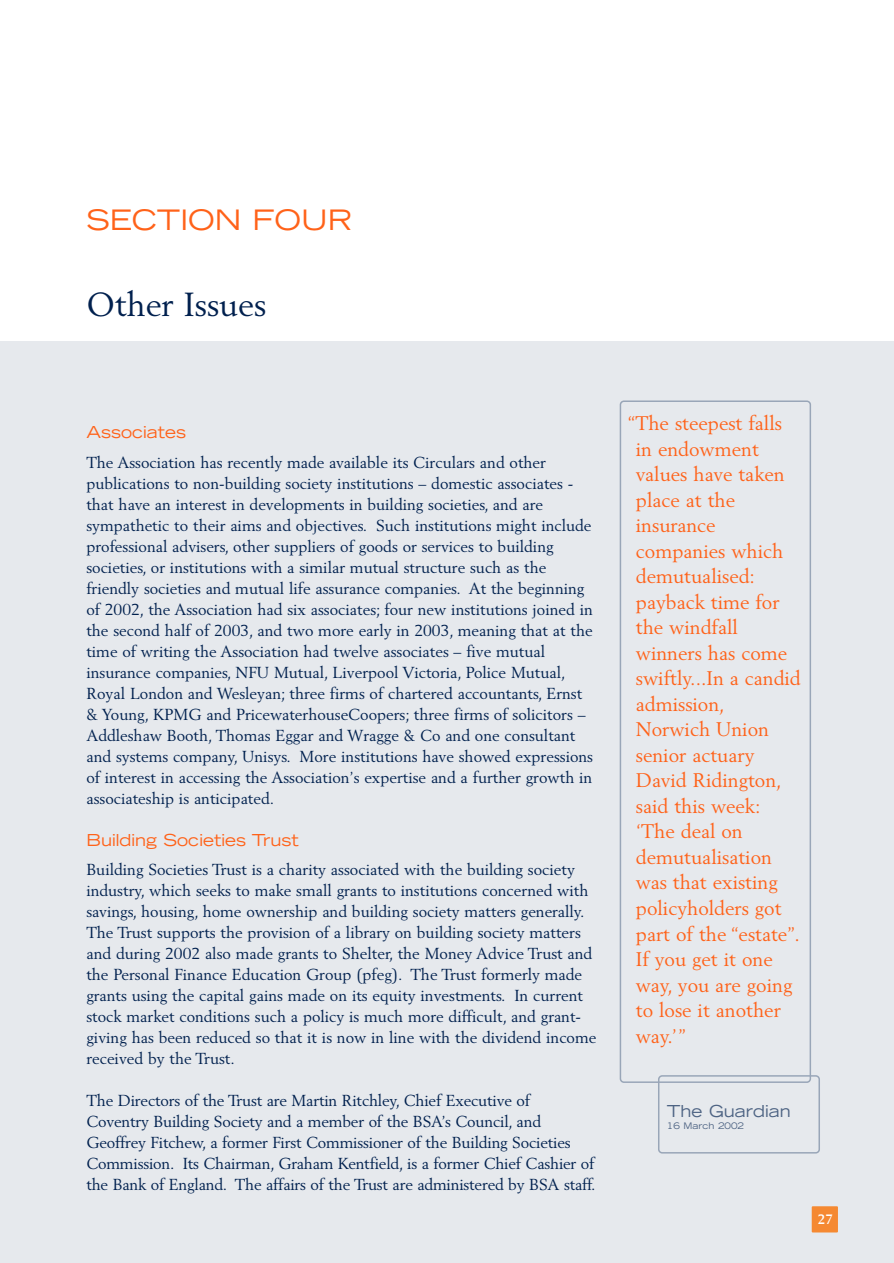
<style>
.page{position:relative;width:894px;height:1263px;background:#fff}
.page>*{position:absolute;margin:0;border:0;box-sizing:border-box;transform-origin:0 0}
.t1{font:33px "Berling";color:#00204e}
.t2{font:expanded 28.2px "Trade Gothic LH";color:#ff6219}
.t3{font:19.5px/25.5px "Berling";color:#ff6219}
.t4{font:expanded 16.5px "Trade Gothic LH";color:#ff6219}
.t5{font:expanded 16.5px "Trade Gothic LH";color:#4d6383}
.t6{font:15.75px/21px "Berling";color:#00204e}
.t7{font:700 13.5px "Berling";color:#fff}
.t8{font:expanded 9px "Trade Gothic LH";color:#4d6383}
</style>
<div class="page">
<div style="left:0;top:341px;width:894px;height:922px;background:#e6e9ed"></div>
<h2 class="t2" style="left:86px;top:210px;width:268px">SECTION FOUR</h2>
<h1 class="t1" style="left:86px;top:289px;width:181px">Other Issues</h1>
<p class="t4" style="left:86px;top:426px;width:101px">Associates</p>
<p class="t6" style="left:86px;top:452px;width:508px">The Association has recently made available its Circulars and other publications to non-building society institutions – domestic associates - that have an interest in developments in building societies, and are sympathetic to their aims and objectives. Such institutions might include professional advisers, other suppliers of goods or services to building societies, or institutions with a similar mutual structure such as the friendly societies and mutual life assurance companies. At the beginning of 2002, the Association had six associates; four new institutions joined in the second half of 2003, and two more early in 2003, meaning that at the time of writing the Association had twelve associates – five mutual insurance companies, NFU Mutual, Liverpool Victoria, Police Mutual, Royal London and Wesleyan; three firms of chartered accountants, Ernst &amp; Young, KPMG and PricewaterhouseCoopers; three firms of solicitors – Addleshaw Booth, Thomas Eggar and Wragge &amp; Co and one consultant and systems company, Unisys. More institutions have showed expressions of interest in accessing the Association’s expertise and a further growth in associateship is anticipated.</p>
<p class="t4" style="left:86px;top:833px;width:214px">Building Societies Trust</p>
<p class="t6" style="left:86px;top:860px;width:511px">Building Societies Trust is a charity associated with the building society industry, which seeks to make small grants to institutions concerned with savings, housing, home ownership and building society matters generally.<br>The Trust supports the provision of a library on building society matters and during 2002 also made grants to Shelter, the Money Advice Trust and the Personal Finance Education Group (pfeg). The Trust formerly made grants using the capital gains made on its equity investments. In current stock market conditions such a policy is much more difficult, and grant&shy;giving has been reduced so that it is now in line with the dividend income received by the Trust.</p>
<p class="t6" style="left:86px;top:1091px;width:510px">The Directors of the Trust are Martin Ritchley, Chief Executive of Coventry Building Society and a member of the BSA’s Council, and Geoffrey Fitchew, a former First Commissioner of the Building Societies Commission. Its Chairman, Graham Kentfield, is a former Chief Cashier of the Bank of England. The affairs of the Trust are administered by BSA staff.</p>
<p class="t3" style="left:636px;top:412px;width:166px;text-indent:-8px">“The steepest falls in endowment values have taken place at the insurance companies which demutualised: payback time for the windfall winners has come swiftly...In a candid admission,<br>Norwich Union senior actuary<br>David Ridington, said this week: ‘The deal on demutualisation was that existing policyholders got part of the “estate”.<br>If you get it one way, you are going to lose it another way.’”</p>
<p class="t5" style="left:667px;top:1105px;width:125px">The Guardian</p>
<p class="t8" style="left:667px;top:1123px;width:79px">16 March 2002</p>
<p class="t7" style="left:818px;top:1214px;width:17px">27</p>
</div>
